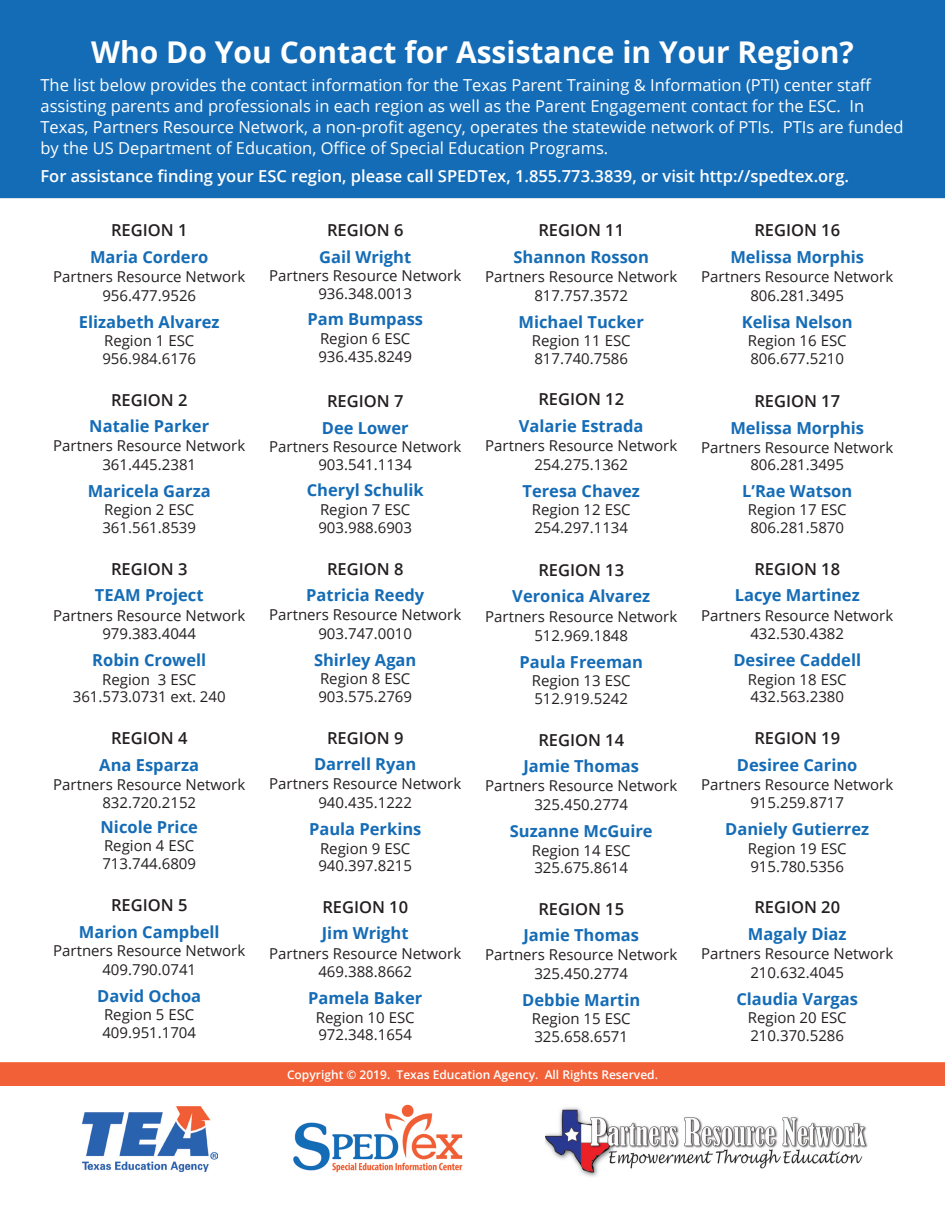
<style>
.page{position:relative;width:945px;height:1215px;background:#fff}
.page>*{position:absolute;margin:0;border:0;box-sizing:border-box;transform-origin:0 0}
.t1{font:700 30px "Open Sans";color:#fff}
.t2{font:700 16.5px/26.4px "Open Sans";color:#156cb6;text-align:center}
.t3{font:16.5px/21px "Open Sans";color:#fff}
.t4{font:600 16.5px "Open Sans";color:#fff}
.t5{font:600 16.5px "Open Sans";color:#231f20}
.t6{font:15px/17.7px "Open Sans";color:#231f20;text-align:center}
.t7{font:600 12px "Open Sans";color:#fff}
.s1{font-weight:600;color:#231f20}
</style>
<div class="page">
<div style="left:1px;top:1px;width:943px;height:196px;background:#156cb6"></div>
<div style="left:0;top:0;width:945px;height:198px;border:2px solid #156cb6"></div>
<div style="left:0;top:1062px;width:945px;height:24px;background:#f16036"></div>
<img style="left:83px;top:1106px;width:135px;height:66px">
<img style="left:545px;top:1107px;width:323px;height:70px">
<img style="left:293px;top:1104px;width:170px;height:69px">
<h2 class="t1" style="left:91px;top:31px;width:764px">Who Do You Contact for Assistance in Your Region?</h2>
<p class="t3" style="left:40px;top:74px;width:865px">The list below provides the contact information for the Texas Parent Training &amp; Information (PTI) center staff assisting parents and professionals in each region as well as the Parent Engagement contact for the ESC. In Texas, Partners Resource Network, a non-profit agency, operates the statewide network of PTIs. PTIs are funded by the US Department of Education, Office of Special Education Programs.</p>
<p class="t4" style="left:40px;top:165px;width:810px">For assistance finding your ESC region, please call SPEDTex, 1.855.773.3839, or visit http://spedtex.org.</p>
<p class="t2" style="left:90px;top:217px;width:120px"><span class="s1">REGION 1<br></span>Maria Cordero</p>
<p class="t6" style="left:53px;top:267px;width:194px;line-height:18.6px">Partners Resource Network<br>956.477.9526</p>
<p class="t2" style="left:79px;top:308px;width:142px">Elizabeth Alvarez</p>
<p class="t6" style="left:102px;top:331px;width:95px;text-align:left">Region 1 ESC<br>956.984.6176</p>
<p class="t2" style="left:89px;top:386px;width:121px"><span class="s1">REGION 2<br></span>Natalie Parker</p>
<p class="t6" style="left:53px;top:436px;width:194px;line-height:18.6px">Partners Resource Network<br>361.445.2381</p>
<p class="t2" style="left:88px;top:477px;width:124px">Maricela Garza</p>
<p class="t6" style="left:102px;top:501px;width:95px;text-align:left">Region 2 ESC<br>361.561.8539</p>
<p class="t2" style="left:95px;top:555px;width:110px"><span class="s1">REGION 3<br></span>TEAM Project</p>
<p class="t6" style="left:53px;top:605px;width:194px;line-height:18.6px">Partners Resource Network<br>979.383.4044</p>
<p class="t2" style="left:92px;top:646px;width:115px">Robin Crowell</p>
<p class="t6" style="left:73px;top:670px;width:154px">Region 3 ESC<br>361.573.0731 ext. 240</p>
<p class="t2" style="left:99px;top:725px;width:101px"><span class="s1">REGION 4<br></span>Ana Esparza</p>
<p class="t6" style="left:53px;top:775px;width:194px;line-height:18.6px">Partners Resource Network<br>832.720.2152</p>
<p class="t2" style="left:101px;top:814px;width:99px">Nicole Price</p>
<p class="t6" style="left:102px;top:836px;width:95px;text-align:left">Region 4 ESC<br>713.744.6809</p>
<h3 class="t5" style="left:111px;top:894px;width:78px">REGION 5</h3>
<p class="t2" style="left:79px;top:918px;width:142px">Marion Campbell</p>
<p class="t6" style="left:53px;top:940px;width:194px;line-height:19.8px">Partners Resource Network<br>409.790.0741</p>
<p class="t2" style="left:97px;top:982px;width:105px">David Ochoa</p>
<p class="t6" style="left:102px;top:1005px;width:95px;text-align:left">Region 5 ESC<br>409.951.1704</p>
<p class="t2" style="left:319px;top:216px;width:94px"><span class="s1">REGION 6<br></span>Gail Wright</p>
<p class="t6" style="left:269px;top:267px;width:194px">Partners Resource Network<br>936.348.0013</p>
<p class="t2" style="left:307px;top:306px;width:117px">Pam Bumpass</p>
<p class="t6" style="left:318px;top:329px;width:95px;text-align:left">Region 6 ESC<br>936.435.8249</p>
<p class="t2" style="left:322px;top:387px;width:88px"><span class="s1">REGION 7<br></span>Dee Lower</p>
<p class="t6" style="left:269px;top:438px;width:194px">Partners Resource Network<br>903.541.1134</p>
<p class="t2" style="left:307px;top:477px;width:118px">Cheryl Schulik</p>
<p class="t6" style="left:318px;top:500px;width:95px;text-align:left">Region 7 ESC<br>903.988.6903</p>
<p class="t2" style="left:306px;top:555px;width:120px"><span class="s1">REGION 8<br></span>Patricia Reedy</p>
<p class="t6" style="left:269px;top:605px;width:194px;line-height:18.6px">Partners Resource Network<br>903.747.0010</p>
<p class="t2" style="left:314px;top:646px;width:104px">Shirley Agan</p>
<p class="t6" style="left:318px;top:670px;width:95px;text-align:left">Region 8 ESC<br>903.575.2769</p>
<p class="t2" style="left:314px;top:724px;width:104px"><span class="s1">REGION 9<br></span>Darrell Ryan</p>
<p class="t6" style="left:269px;top:774px;width:194px;line-height:18.6px">Partners Resource Network<br>940.435.1222</p>
<p class="t2" style="left:309px;top:815px;width:114px">Paula Perkins</p>
<p class="t6" style="left:318px;top:839px;width:95px;text-align:left">Region 9 ESC<br>940.397.8215</p>
<p class="t2" style="left:322px;top:893px;width:88px;text-align:left"><span class="s1">REGION 10<br></span>Jim Wright</p>
<p class="t6" style="left:269px;top:944px;width:194px;line-height:18.6px">Partners Resource Network<br>469.388.8662</p>
<p class="t2" style="left:308px;top:985px;width:116px">Pamela Baker</p>
<p class="t6" style="left:316px;top:1008px;width:100px;text-align:left">Region 10 ESC<br>972.348.1654</p>
<p class="t2" style="left:513px;top:217px;width:137px"><span class="s1">REGION 11<br></span>Shannon Rosson</p>
<p class="t6" style="left:485px;top:267px;width:194px;line-height:18.6px">Partners Resource Network<br>817.757.3572</p>
<p class="t2" style="left:519px;top:308px;width:127px">Michael Tucker</p>
<p class="t6" style="left:532px;top:332px;width:100px;text-align:left">Region 11 ESC<br>817.740.7586</p>
<p class="t2" style="left:519px;top:386px;width:126px"><span class="s1">REGION 12<br></span>Valarie Estrada</p>
<p class="t6" style="left:485px;top:436px;width:194px;line-height:18.6px">Partners Resource Network<br>254.275.1362</p>
<p class="t2" style="left:522px;top:477px;width:119px">Teresa Chavez</p>
<p class="t6" style="left:532px;top:500px;width:100px;text-align:left">Region 12 ESC<br>254.297.1134</p>
<p class="t2" style="left:512px;top:557px;width:139px;line-height:26px"><span class="s1">REGION 13<br></span>Veronica Alvarez</p>
<p class="t6" style="left:485px;top:607px;width:194px;line-height:18.9px">Partners Resource Network<br>512.969.1848</p>
<p class="t2" style="left:519px;top:648px;width:125px">Paula Freeman</p>
<p class="t6" style="left:532px;top:672px;width:100px;text-align:left">Region 13 ESC<br>512.919.5242</p>
<p class="t2" style="left:523px;top:726px;width:117px"><span class="s1">REGION 14<br></span>Jamie Thomas</p>
<p class="t6" style="left:485px;top:776px;width:194px;line-height:18.6px">Partners Resource Network<br>325.450.2774</p>
<p class="t2" style="left:510px;top:817px;width:144px">Suzanne McGuire</p>
<p class="t6" style="left:532px;top:841px;width:100px;text-align:left">Region 14 ESC<br>325.675.8614</p>
<p class="t2" style="left:523px;top:895px;width:117px"><span class="s1">REGION 15<br></span>Jamie Thomas</p>
<p class="t6" style="left:485px;top:945px;width:194px;line-height:18.6px">Partners Resource Network<br>325.450.2774</p>
<p class="t2" style="left:522px;top:986px;width:119px">Debbie Martin</p>
<p class="t6" style="left:532px;top:1010px;width:100px;text-align:left">Region 15 ESC<br>325.658.6571</p>
<p class="t2" style="left:730px;top:217px;width:135px"><span class="s1">REGION 16<br></span>Melissa Morphis</p>
<p class="t6" style="left:701px;top:267px;width:194px;line-height:18.6px">Partners Resource Network<br>806.281.3495</p>
<p class="t2" style="left:742px;top:308px;width:112px">Kelisa Nelson</p>
<p class="t6" style="left:748px;top:331px;width:100px;text-align:left">Region 16 ESC<br>806.677.5210</p>
<p class="t2" style="left:730px;top:388px;width:135px"><span class="s1">REGION 17<br></span>Melissa Morphis</p>
<p class="t6" style="left:701px;top:438px;width:194px">Partners Resource Network<br>806.281.3495</p>
<p class="t2" style="left:742px;top:477px;width:112px">L’Rae Watson</p>
<p class="t6" style="left:748px;top:501px;width:100px;text-align:left">Region 17 ESC<br>806.281.5870</p>
<p class="t2" style="left:735px;top:555px;width:127px"><span class="s1">REGION 18<br></span>Lacye Martinez</p>
<p class="t6" style="left:701px;top:605px;width:194px;line-height:18.6px">Partners Resource Network<br>432.530.4382</p>
<p class="t2" style="left:733px;top:646px;width:129px">Desiree Caddell</p>
<p class="t6" style="left:748px;top:670px;width:100px;text-align:left">Region 18 ESC<br>432.563.2380</p>
<p class="t2" style="left:737px;top:725px;width:122px"><span class="s1">REGION 19<br></span>Desiree Carino</p>
<p class="t6" style="left:701px;top:775px;width:194px;line-height:18.6px">Partners Resource Network<br>915.259.8717</p>
<p class="t2" style="left:725px;top:816px;width:146px">Daniely Gutierrez</p>
<p class="t6" style="left:748px;top:839px;width:100px;text-align:left">Region 19 ESC<br>915.780.5356</p>
<p class="t2" style="left:748px;top:894px;width:100px"><span class="s1">REGION 20<br></span>Magaly Diaz</p>
<p class="t6" style="left:701px;top:944px;width:194px;line-height:18.6px">Partners Resource Network<br>210.632.4045</p>
<p class="t2" style="left:736px;top:985px;width:123px">Claudia Vargas</p>
<p class="t6" style="left:748px;top:1008px;width:100px;text-align:left">Region 20 ESC<br>210.370.5286</p>
<p class="t7" style="left:287px;top:1066px;width:373px">Copyright © 2019. Texas Education Agency. All Rights Reserved.</p>
</div>
